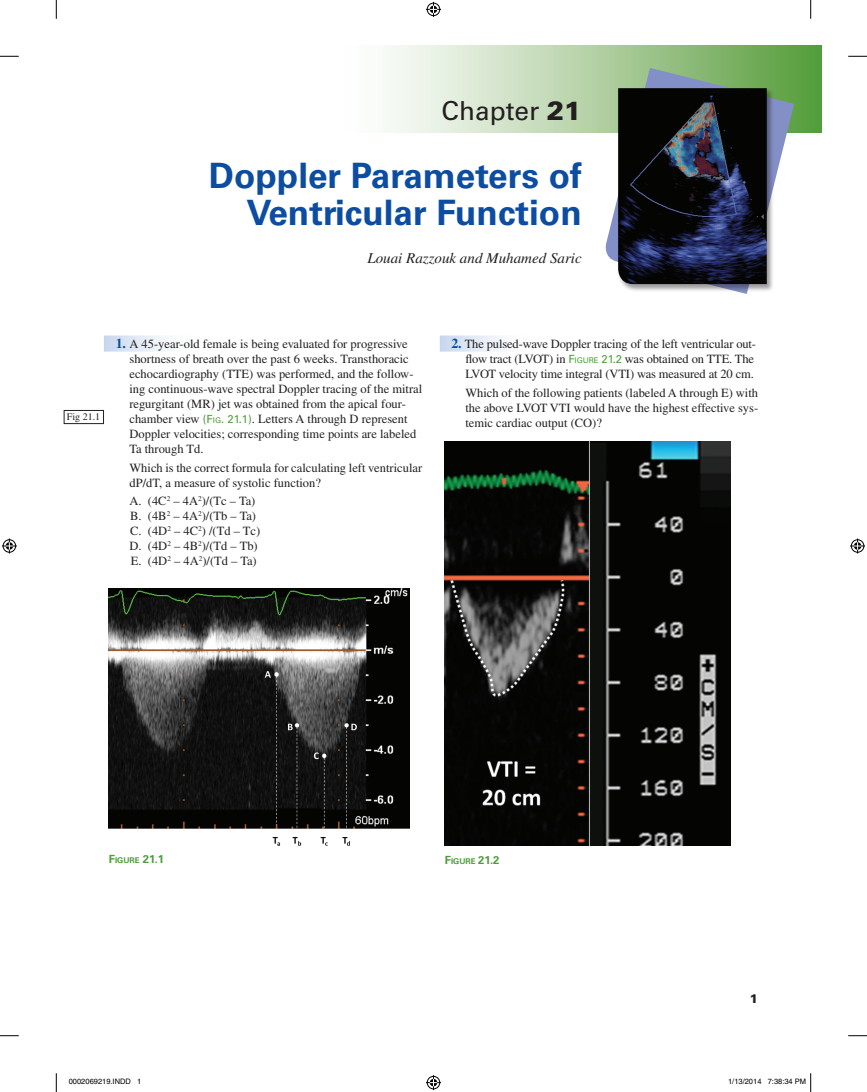
<style>
.page{position:relative;width:867px;height:1092px;background:#fff}
.page>*{position:absolute;margin:0;border:0;box-sizing:border-box;transform-origin:0 0}
.t1{font:700 35px/37.5px "Univers LT Std";color:#0d4da1;text-align:right}
.t2{font:26.25px "Univers LT Std";color:#231f20}
.t3{font:italic 15px "Times LT Std";color:#231f20}
.t4{font:12.5px/15px "Times LT Std";color:#231f20}
.t5{font:900 12.5px "Univers LT Std";color:#231f20}
.t6{font:700 11.25px "Univers LT Std";color:#4d9d39}
.t7{font:10px "Times LT Std";color:#231f20}
.t8{font:7.5px "Helvetica";color:#000}
.s1{font-weight:900}
.s2{font-weight:700;font-size:13.75px;color:#0d4da1}
.s3{font-family:"Univers LT Std";font-size:11.25px;color:#4d9d39}
.s4{font-family:"Univers LT Std";font-size:7.88px;color:#4d9d39}
.s5{font-size:7.88px}
</style>
<div class="page">
<div style="left:333px;top:45px;width:488px;height:87px;background:linear-gradient(to right,#fff,#5b9e40)"></div>
<svg style="left:602px;top:68px;width:191px;height:226px"></svg>
<div style="left:617px;top:88px;width:157px;height:204px;background:#231f20;opacity:.45"></div>
<img style="left:618px;top:88px;width:148px;height:196px">
<div style="left:104px;top:335px;width:95px;height:16px;background:linear-gradient(to right,#cbdaef,#fff)"></div>
<div style="left:439px;top:335px;width:96px;height:16px;background:linear-gradient(to right,#cbd9ef,#fff)"></div>
<div style="left:64px;top:410px;width:40px;height:14px;border:1px solid #231f20"></div>
<img style="left:109px;top:588px;width:300px;height:257px">
<img style="left:444px;top:442px;width:285px;height:403px">
<svg style="left:0;top:55px;width:19px;height:2px"></svg>
<svg style="left:848px;top:55px;width:18px;height:2px"></svg>
<svg style="left:0;top:1035px;width:19px;height:1px"></svg>
<svg style="left:848px;top:1035px;width:18px;height:1px"></svg>
<svg style="left:55px;top:0;width:2px;height:19px"></svg>
<svg style="left:55px;top:1073px;width:2px;height:18px"></svg>
<svg style="left:810px;top:0;width:1px;height:19px"></svg>
<svg style="left:426px;top:2px;width:15px;height:15px"></svg>
<svg style="left:426px;top:1075px;width:15px;height:14px"></svg>
<svg style="left:2px;top:538px;width:15px;height:15px"></svg>
<svg style="left:850px;top:538px;width:14px;height:15px"></svg>
<svg style="left:810px;top:1073px;width:1px;height:18px"></svg>
<h2 class="t2" style="left:441px;top:95px;width:142px">Chapter <span class="s1">21</span></h2>
<h1 class="t1" style="left:209px;top:157px;width:374px">Doppler Parameters of<br>Ventricular Function</h1>
<p class="t3" style="left:367px;top:250px;width:216px">Louai Razzouk and Muhamed Saric</p>
<p class="t7" style="left:67px;top:411px;width:35px">Fig 21.1</p>
<p class="t4" style="left:129px;top:336px;width:294px;text-indent:-14px"><span class="s2">1.</span> A 45-year-old female is being evaluated for progressive shortness of breath over the past 6 weeks. Transthoracic echocardiography (TTE) was performed, and the follow&shy;ing continuous-wave spectral Doppler tracing of the mitral regurgitant (MR) jet was obtained from the apical four&shy;chamber view <span class="s3">(F</span><span class="s4">IG</span><span class="s3">.</span> <span class="s3">21.1</span><span class="s3">)</span>. Letters A through D represent Doppler velocities; corresponding time points are labeled Ta through Td.</p>
<p class="t4" style="left:129px;top:460px;width:294px">Which is the correct formula for calculating left ventricular dP/dT, a measure of systolic function?</p>
<p class="t4" style="left:129px;top:493px;width:132px">A. (4C<sup>2</sup> – 4A<sup>2</sup>)/(Tc – Ta)<br>B. (4B<sup>2</sup> – 4A<sup>2</sup>)/(Tb – Ta)<br>C. (4D<sup>2</sup> – 4C<sup>2</sup>) /(Td – Tc)<br>D. (4D<sup>2</sup> – 4B<sup>2</sup>)/(Td – Tb)<br>E. (4D<sup>2</sup> – 4A<sup>2</sup>)/(Td – Ta)</p>
<p class="t4" style="left:465px;top:336px;width:292px;text-indent:-14px"><span class="s2">2.</span> The pulsed-wave Doppler tracing of the left ventricular out&shy;flow tract (LVOT) in <span class="s3">F</span><span class="s4">IGURE</span> <span class="s3">21.2</span> was obtained on TTE. The<br>LVOT velocity time integral (VTI) was measured at 20 cm.</p>
<p class="t4" style="left:465px;top:385px;width:294px;text-align:justify">Which of the following patients (labeled A through E) with the above LVOT VTI would have the highest effective sys&shy;temic cardiac output (CO)?</p>
<p class="t6" style="left:109px;top:852px;width:57px">F<span class="s5">IGURE</span> 21.1</p>
<p class="t6" style="left:444px;top:852px;width:56px">F<span class="s5">IGURE</span> 21.2</p>
<p class="t5" style="left:749px;top:990px;width:10px">1</p>
<p class="t8" style="left:69px;top:1077px;width:74px">0002069219.INDD 1</p>
<p class="t8" style="left:728px;top:1077px;width:79px">1/13/2014 7:38:34 PM</p>
</div>
